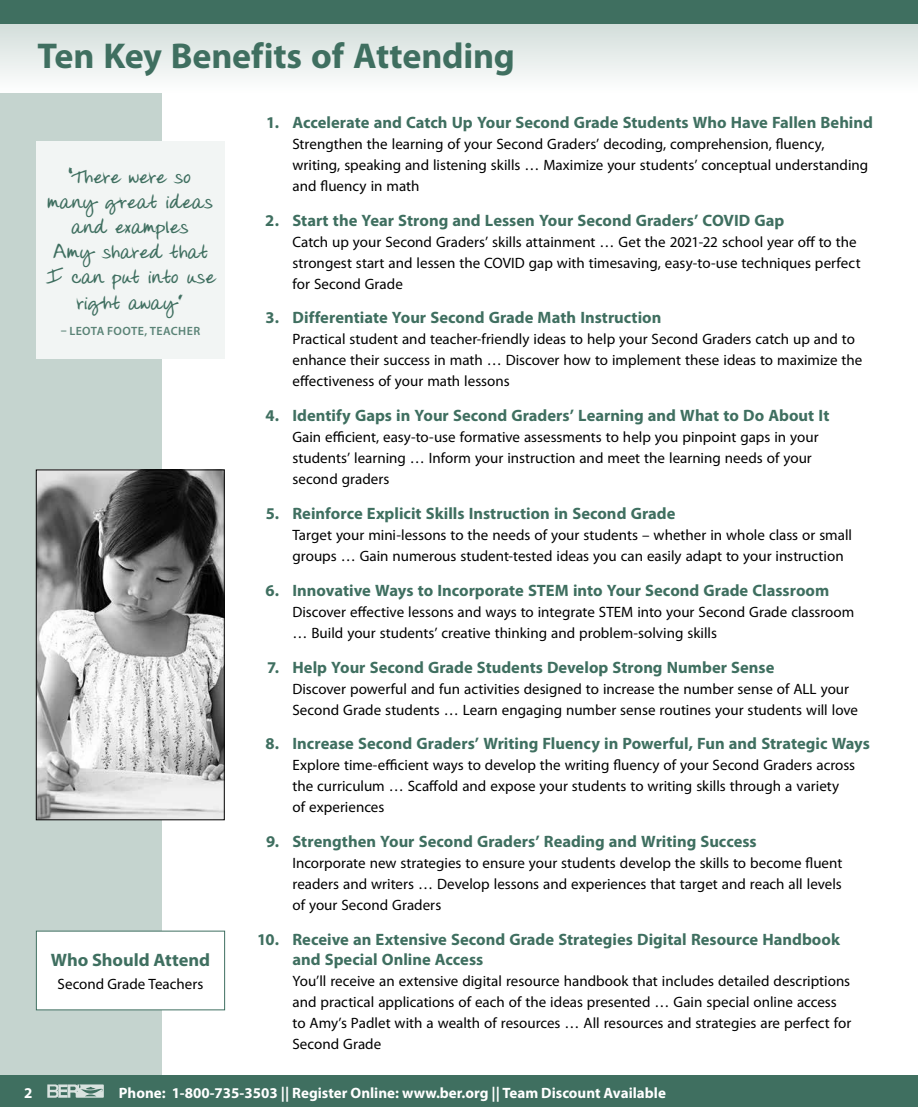
<style>
.page{position:relative;width:918px;height:1107px;background:#fff}
.page>*{position:absolute;margin:0;border:0;box-sizing:border-box;transform-origin:0 0}
.t1{font:700 36px "Myriad Pro";letter-spacing:-.005em;color:#3f6f60}
.t2{font:700 21px/25.2px "Donnys Hand";letter-spacing:.005em;color:#3f6f60;text-align:center}
.t3{font:700 18px "Myriad Pro";letter-spacing:-.005em;color:#3f6f60}
.t4{font:700 16.5px/19.8px "Myriad Pro";color:#3f6f60}
.t5{font:15px/21px "Myriad Pro";color:#000}
.t6{font:700 15px "Myriad Pro";color:#fff}
.t7{font:600 12px "Myriad Pro";letter-spacing:.025em;color:#5a8376}
</style>
<div class="page">
<div style="left:0;top:0;width:162px;height:1107px;background:#c5d4cf"></div>
<div style="left:0;top:1076px;width:918px;height:31px;background:#3f6f60"></div>
<svg style="left:47px;top:1084px;width:57px;height:14px"></svg>
<svg style="left:0;top:24px;width:918px;height:68px"></svg>
<div style="left:0;top:0;width:918px;height:24px;background:#3f6f60"></div>
<div style="left:36px;top:931px;width:189px;height:79px;background:#fff"></div>
<div style="left:36px;top:141px;width:189px;height:218px;background:#f2f5f4"></div>
<img style="left:38px;top:472px;width:185px;height:346px">
<div style="left:36px;top:470px;width:189px;height:350px;border:1px solid #000"></div>
<h1 class="t1" style="left:38px;top:32px;width:479px">Ten Key Benefits of Attending</h1>
<h2 class="t2" style="left:45px;top:165px;width:171px">“There were so many great ideas and examples<br>Amy shared that<br>I can put into use right away”</h2>
<p class="t7" style="left:61px;top:323px;width:141px">– LEOTA FOOTE, TEACHER</p>
<p class="t3" style="left:51px;top:948px;width:161px">Who Should Attend</p>
<p class="t5" style="left:58px;top:973px;width:147px">Second Grade Teachers</p>
<p class="t4" style="left:266px;top:112px;width:608px">1. Accelerate and Catch Up Your Second Grade Students Who Have Fallen Behind</p>
<p class="t5" style="left:292px;top:133px;width:577px">Strengthen the learning of your Second Graders’ decoding, comprehension, fluency, writing, speaking and listening skills … Maximize your students’ conceptual understanding and fluency in math</p>
<p class="t4" style="left:265px;top:210px;width:521px">2. Start the Year Strong and Lessen Your Second Graders’ COVID Gap</p>
<p class="t5" style="left:292px;top:231px;width:570px">Catch up your Second Graders’ skills attainment … Get the 2021-22 school year off to the strongest start and lessen the COVID gap with timesaving, easy-to-use techniques perfect for Second Grade</p>
<p class="t4" style="left:266px;top:307px;width:397px">3. Differentiate Your Second Grade Math Instruction</p>
<p class="t5" style="left:292px;top:329px;width:571px">Practical student and teacher-friendly ideas to help your Second Graders catch up and to enhance their success in math … Discover how to implement these ideas to maximize the effectiveness of your math lessons</p>
<p class="t4" style="left:265px;top:405px;width:565px">4. Identify Gaps in Your Second Graders’ Learning and What to Do About It</p>
<p class="t5" style="left:292px;top:426px;width:528px">Gain efficient, easy-to-use formative assessments to help you pinpoint gaps in your students’ learning … Inform your instruction and meet the learning needs of your second graders</p>
<p class="t4" style="left:266px;top:503px;width:411px">5. Reinforce Explicit Skills Instruction in Second Grade</p>
<p class="t5" style="left:292px;top:524px;width:561px">Target your mini-lessons to the needs of your students – whether in whole class or small groups … Gain numerous student-tested ideas you can easily adapt to your instruction</p>
<p class="t4" style="left:265px;top:580px;width:565px">6. Innovative Ways to Incorporate STEM into Your Second Grade Classroom</p>
<p class="t5" style="left:292px;top:601px;width:563px">Discover effective lessons and ways to integrate STEM into your Second Grade classroom … Build your students’ creative thinking and problem-solving skills</p>
<p class="t4" style="left:267px;top:657px;width:509px">7. Help Your Second Grade Students Develop Strong Number Sense</p>
<p class="t5" style="left:292px;top:678px;width:567px">Discover powerful and fun activities designed to increase the number sense of ALL your<br>Second Grade students … Learn engaging number sense routines your students will love</p>
<p class="t4" style="left:265px;top:733px;width:606px">8. Increase Second Graders’ Writing Fluency in Powerful, Fun and Strategic Ways</p>
<p class="t5" style="left:292px;top:755px;width:564px">Explore time-efficient ways to develop the writing fluency of your Second Graders across the curriculum … Scaffold and expose your students to writing skills through a variety of experiences</p>
<p class="t4" style="left:266px;top:831px;width:492px">9. Strengthen Your Second Graders’ Reading and Writing Success</p>
<p class="t5" style="left:292px;top:852px;width:551px;text-align:justify">Incorporate new strategies to ensure your students develop the skills to become fluent readers and writers … Develop lessons and experiences that target and reach all levels of your Second Graders</p>
<p class="t4" style="left:292px;top:929px;width:549px;text-indent:-35px">10. Receive an Extensive Second Grade Strategies Digital Resource Handbook and Special Online Access</p>
<p class="t5" style="left:292px;top:970px;width:560px">You’ll receive an extensive digital resource handbook that includes detailed descriptions and practical applications of each of the ideas presented … Gain special online access to Amy’s Padlet with a wealth of resources … All resources and strategies are perfect for Second Grade</p>
<p class="t6" style="left:24px;top:1083px;width:10px">2</p>
<p class="t6" style="left:119px;top:1083px;width:549px">Phone: 1-800-735-3503 || Register Online: www.ber.org || Team Discount Available</p>
</div>
